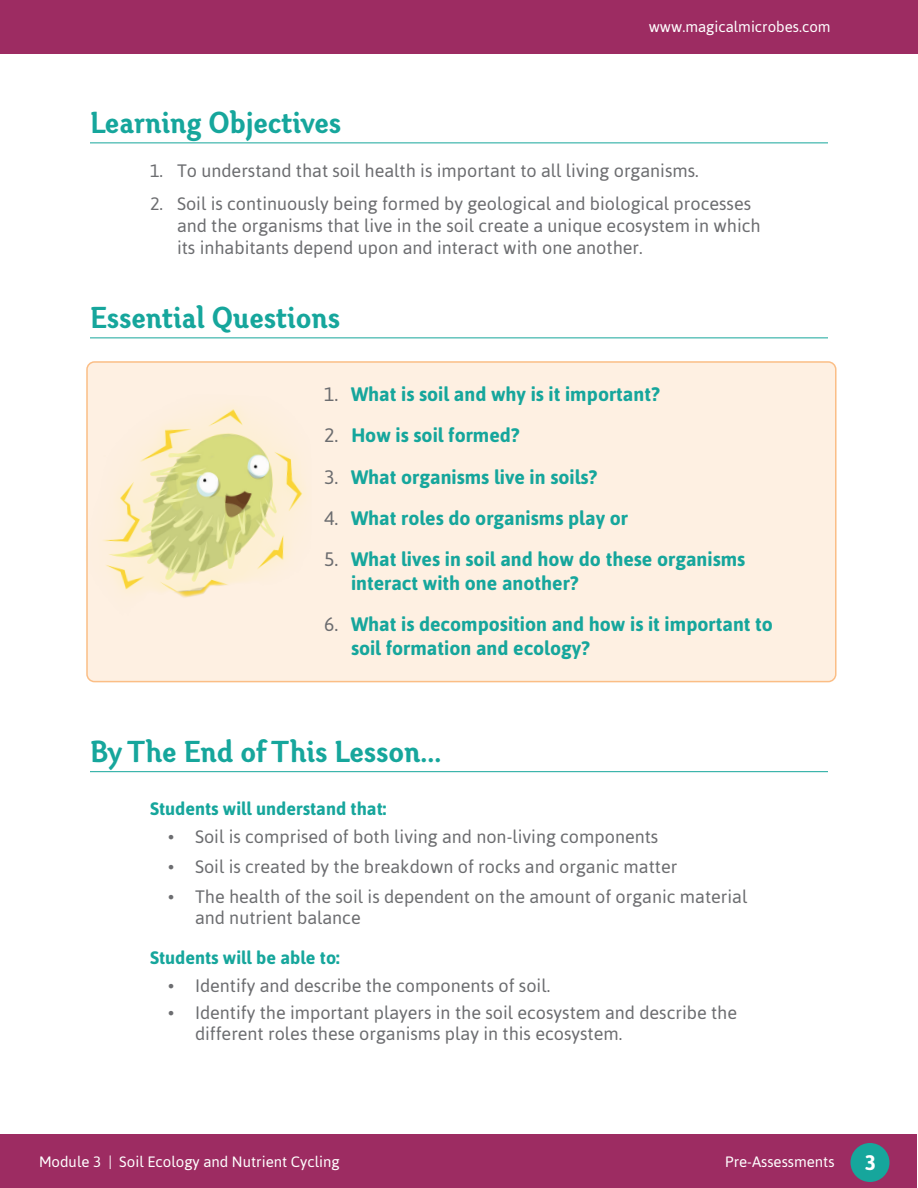
<style>
.page{position:relative;width:918px;height:1188px;background:#fff}
.page>*{position:absolute;margin:0;border:0;box-sizing:border-box;transform-origin:0 0}
.t1{font:31.5px "Otari Bold Limited";color:#16a69c}
.t2{font:700 21px "Asap";color:#fff}
.t3{font:700 19.5px/23.4px "Asap";color:#16a69c}
.t4{font:18px/21.6px "Asap";color:#6c6d70}
.t5{font:700 18px "Asap";color:#16a69c}
.t6{font:15px "Asap";color:#fff}
.s1{font-weight:400;color:#6c6d70}
</style>
<div class="page">
<div style="left:87px;top:362px;width:749px;height:320px;background:#fef0e2;border-radius:8px"></div>
<div style="left:86px;top:361px;width:751px;height:321px;border:2px solid #fbbe86;border-radius:8px"></div>
<div style="left:1px;top:1134px;width:916px;height:54px;background:#9d2c62"></div>
<div style="left:850px;top:1143px;width:40px;height:39px;background:#16a69c;border-radius:50%"></div>
<div style="left:1px;top:0;width:916px;height:54px;background:#9d2c62"></div>
<hr style="left:90px;top:142px;width:738px;height:1px;background:#16a69c">
<hr style="left:90px;top:338px;width:738px;height:1px;background:#16a69c">
<img style="left:86px;top:390px;width:217px;height:235px">
<hr style="left:90px;top:771px;width:738px;height:1px;background:#16a69c">
<p class="t6" style="left:649px;top:18px;width:183px">www.magicalmicrobes.com</p>
<h1 class="t1" style="left:90px;top:103px;width:253px">Learning Objectives</h1>
<p class="t4" style="left:150px;top:160px;width:550px">1. To understand that soil health is important to all living organisms.</p>
<p class="t4" style="left:177px;top:193px;width:585px;text-indent:-27px">2. Soil is continuously being formed by geological and biological processes and the organisms that live in the soil create a unique ecosystem in which its inhabitants depend upon and interact with one another.</p>
<h1 class="t1" style="left:90px;top:298px;width:252px">Essential Questions</h1>
<p class="t3" style="left:324px;top:382px;width:337px"><span class="s1">1.</span> What is soil and why is it important?</p>
<p class="t3" style="left:324px;top:423px;width:197px"><span class="s1">2.</span> How is soil formed?</p>
<p class="t3" style="left:324px;top:465px;width:275px"><span class="s1">3.</span> What organisms live in soils?</p>
<p class="t3" style="left:324px;top:506px;width:306px"><span class="s1">4.</span> What roles do organisms play or</p>
<p class="t3" style="left:351px;top:548px;width:396px;text-indent:-27px"><span class="s1">5.</span> What lives in soil and how do these organisms interact with one another?</p>
<p class="t3" style="left:351px;top:612px;width:424px;text-indent:-27px"><span class="s1">6.</span> What is decomposition and how is it important to soil formation and ecology?</p>
<h1 class="t1" style="left:90px;top:732px;width:353px">By The End of This Lesson...</h1>
<p class="t5" style="left:150px;top:798px;width:238px">Students will understand that:</p>
<p class="t4" style="left:168px;top:826px;width:492px">• Soil is comprised of both living and non-living components</p>
<p class="t4" style="left:168px;top:856px;width:511px">• Soil is created by the breakdown of rocks and organic matter</p>
<p class="t4" style="left:195px;top:886px;width:554px;line-height:21px;text-indent:-27px">• The health of the soil is dependent on the amount of organic material and nutrient balance</p>
<p class="t5" style="left:150px;top:947px;width:191px">Students will be able to:</p>
<p class="t4" style="left:168px;top:975px;width:384px">• Identify and describe the components of soil.</p>
<p class="t4" style="left:195px;top:1002px;width:544px;line-height:21px;text-indent:-27px">• Identify the important players in the soil ecosystem and describe the different roles these organisms play in this ecosystem.</p>
<p class="t6" style="left:39px;top:1153px;width:302px">Module 3 | Soil Ecology and Nutrient Cycling</p>
<p class="t6" style="left:725px;top:1153px;width:111px">Pre-Assessments</p>
<p class="t2" style="left:865px;top:1150px;width:13px">3</p>
</div>
